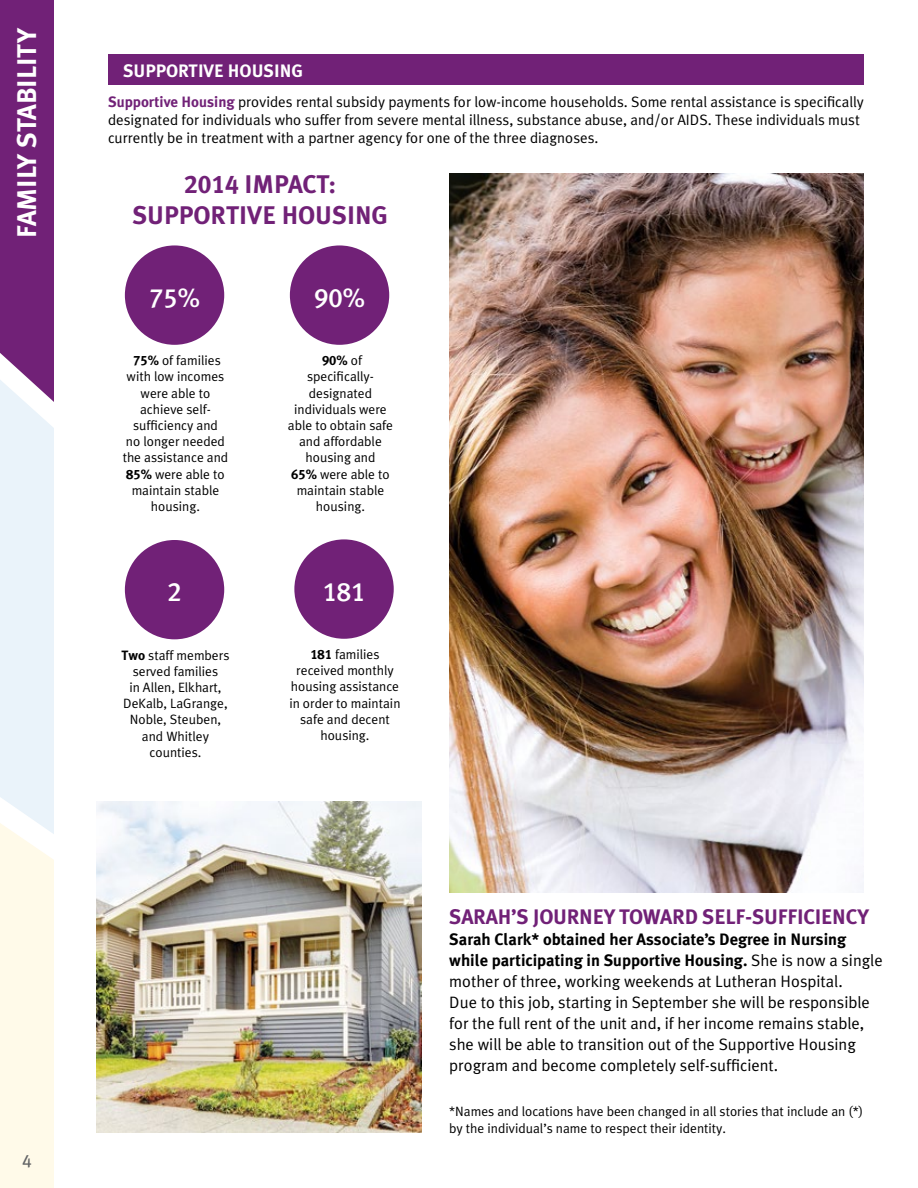
<style>
.page{position:relative;width:918px;height:1188px;background:#fff}
.page>*{position:absolute;margin:0;border:0;box-sizing:border-box;transform-origin:0 0}
.t1{font:700 27px "Meta Plus";color:#fff}
.t2{font:26.7px "Meta Plus Medium Caps";color:#fff}
.t3{font:25.5px/30.6px "Meta Plus Bold Caps";color:#712177;text-align:center}
.t4{font:700 21px "Meta Plus";letter-spacing:-.01em;color:#712177}
.t5{font:700 18px "Meta Plus";color:#fff}
.t6{font:18px "Meta Plus Book Caps";color:#636466}
.t7{font:16.5px/21px "Meta Plus Normal";color:#000}
.t8{font:700 16.5px/21px "Meta Plus";color:#000}
.t9{font:15px/18px "Meta Plus Normal";color:#000}
.t10{font:13.5px/16.2px "Meta Plus Normal";color:#000;text-align:center}
.t11{font:13.5px "Meta Plus Bold Caps";color:#000}
.s1{font-family:"Meta Plus";font-weight:700;color:#712177}
.s2{font-family:"Meta Plus Bold Caps"}
.s3{font-family:"Meta Plus";font-weight:700}
.s4{font-family:"Meta Plus Normal"}
.s5{font-family:"Meta Plus Normal";font-weight:400}
</style>
<div class="page">
<svg style="left:0;top:0;width:54px;height:1188px;background:#cab2cb"></svg>
<div style="left:108px;top:54px;width:756px;height:30px;background:#712177"></div>
<img style="left:449px;top:173px;width:415px;height:720px">
<div style="left:125px;top:245px;width:99px;height:100px;background:#712177;border-radius:50%"></div>
<div style="left:290px;top:245px;width:99px;height:100px;background:#712177;border-radius:50%"></div>
<div style="left:125px;top:540px;width:99px;height:99px;background:#712177;border-radius:50%"></div>
<div style="left:294px;top:539px;width:100px;height:100px;background:#712177;border-radius:50%"></div>
<img style="left:97px;top:802px;width:324px;height:331px">
<h1 class="t1" style="left:11px;top:238px;width:212px;rotate:-90deg">FAMILY STABILITY</h1>
<h3 class="t6" style="left:22px;top:1150px;width:11px">4</h3>
<h3 class="t5" style="left:123px;top:60px;width:182px">SUPPORTIVE HOUSING</h3>
<p class="t9" style="left:108px;top:93px;width:758px"><span class="s1">Supportive Housing</span> provides rental subsidy payments for low-income households. Some rental assistance is specifically designated for individuals who suffer from severe mental illness, substance abuse, and/or AIDS. These individuals must currently be in treatment with a partner agency for one of the three diagnoses.</p>
<h3 class="t3" style="left:132px;top:169px;width:257px">2014 IMPACT:<br>SUPPORTIVE HOUSING</h3>
<h2 class="t2" style="left:149px;top:282px;width:52px">75%</h2>
<p class="t10" style="left:123px;top:352px;width:107px"><span class="s2">75%</span> of families with low incomes were able to achieve self&shy;sufficiency and<br>no longer needed the assistance and<br><span class="s2">85%</span> were able to maintain stable housing.</p>
<h2 class="t2" style="left:167px;top:577px;width:16px">2</h2>
<p class="t10" style="left:122px;top:647px;width:109px"><span class="s2">T</span><span class="s3">wo</span> staff members served families<br>in Allen, Elkhart,<br>DeKalb, LaGrange,<br>Noble, Steuben, and Whitley counties.</p>
<h2 class="t2" style="left:314px;top:282px;width:52px">90%</h2>
<p class="t11" style="left:322px;top:353px;width:42px">90% <span class="s4">of</span></p>
<p class="t10" style="left:288px;top:368px;width:107px">specifically&shy;designated individuals were able to obtain safe and affordable housing and<br><span class="s2">65%</span> were able to maintain stable housing.</p>
<h2 class="t2" style="left:323px;top:576px;width:44px">181</h2>
<p class="t10" style="left:290px;top:646px;width:113px"><span class="s2">181</span> families received monthly housing assistance in order to maintain safe and decent housing.</p>
<h3 class="t4" style="left:449px;top:905px;width:421px">SARAH’S JOURNEY TOWARD SELF-SUFFICIENCY</h3>
<p class="t8" style="left:449px;top:929px;width:435px">Sarah Clark* obtained her Associate’s Degree in Nursing while participating in Supportive Housing. <span class="s5">She is now a single</span></p>
<p class="t7" style="left:449px;top:971px;width:422px">mother of three, working weekends at Lutheran Hospital.<br>Due to this job, starting in September she will be responsible for the full rent of the unit and, if her income remains stable, she will be able to transition out of the Supportive Housing program and become completely self-sufficient.</p>
<p class="t10" style="left:449px;top:1103px;width:415px;text-align:left">*Names and locations have been changed in all stories that include an (*) by the individual’s name to respect their identity.</p>
</div>
